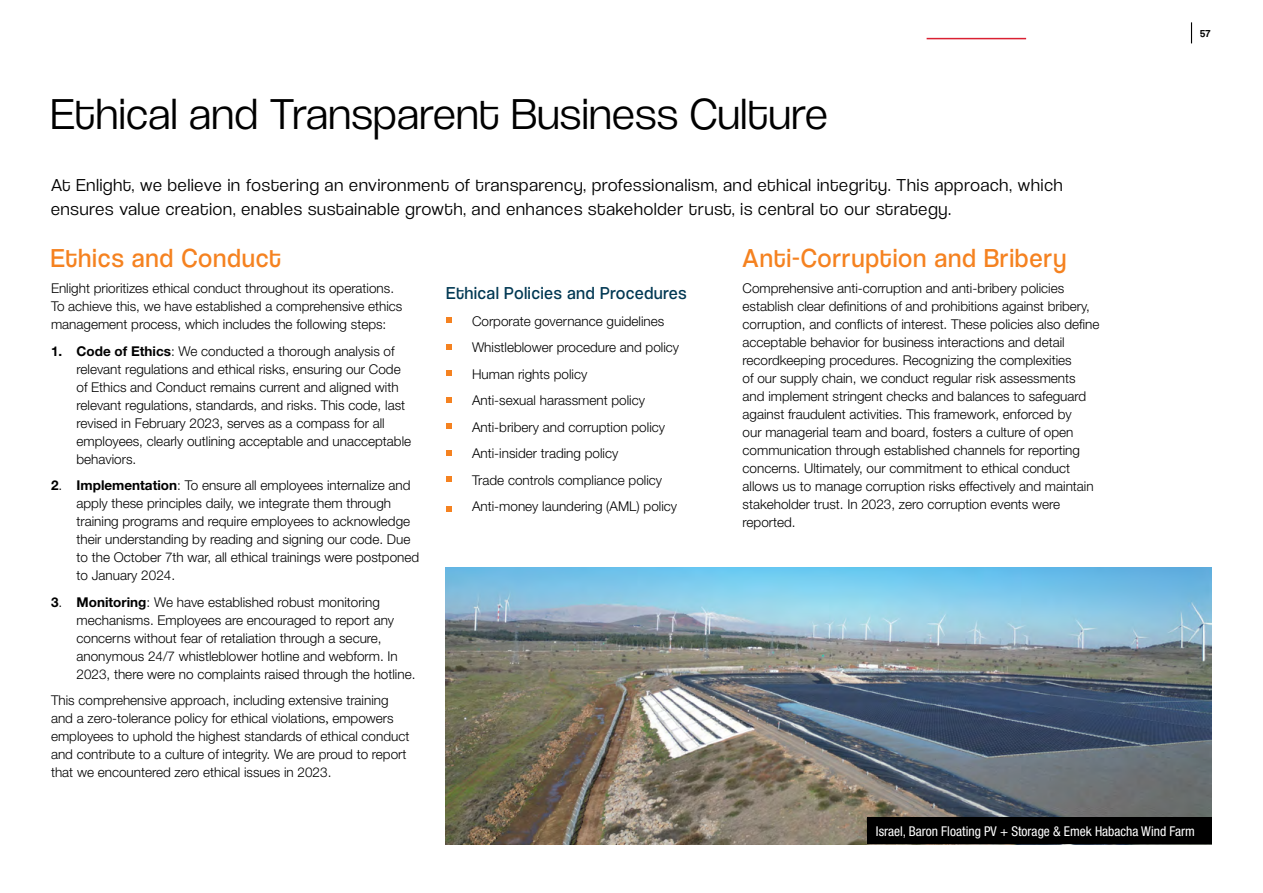
<style>
.page{position:relative;width:1263px;height:893px;background:#fff}
.page>*{position:absolute;margin:0;border:0;box-sizing:border-box;transform-origin:0 0}
.t1{font:45px "Coolvetica Lt";letter-spacing:.02em;color:#000}
.t2{font:27px "Coolvetica Bk";letter-spacing:.05em;color:#f58220;scale:.95 1}
.t3{font:18px/24px "Coolvetica Lt";letter-spacing:.05em;color:#000}
.t4{font:18px "Coolvetica Bk";letter-spacing:.05em;color:#003853;scale:.95 1}
.t5{font:300 13.5px/18px "Helvetica Neue LT Std";color:#000}
.t6{font:condensed 13.5px "Helvetica Neue LT Std";color:#fff}
.t7{font:10.5px "Coolvetica Rg";color:#000}
.s1{font-weight:700}
.s2{font-family:"Adobe Hebrew";font-weight:400}
</style>
<div class="page">
<hr style="left:927px;top:38px;width:99px;height:1px;background:#da2032">
<svg style="left:1191px;top:22px;width:1px;height:21px"></svg>
<svg style="left:446px;top:506px;width:6px;height:5px"></svg>
<svg style="left:446px;top:477px;width:6px;height:5px"></svg>
<svg style="left:446px;top:450px;width:6px;height:5px"></svg>
<svg style="left:446px;top:424px;width:6px;height:5px"></svg>
<svg style="left:446px;top:397px;width:6px;height:5px"></svg>
<svg style="left:446px;top:371px;width:6px;height:5px"></svg>
<svg style="left:446px;top:344px;width:6px;height:5px"></svg>
<svg style="left:446px;top:318px;width:6px;height:5px"></svg>
<img style="left:446px;top:567px;width:766px;height:277px">
<div style="left:867px;top:817px;width:345px;height:27px;background:#000"></div>
<h1 class="t1" style="left:51px;top:88px;width:778px">Ethical and Transparent Business Culture</h1>
<p class="t3" style="left:51px;top:173px;width:1013px">At Enlight, we believe in fostering an environment of transparency, professionalism, and ethical integrity. This approach, which ensures value creation, enables sustainable growth, and enhances stakeholder trust, is central to our strategy.</p>
<h2 class="t2" style="left:51px;top:242px;width:244px">Ethics and Conduct</h2>
<p class="t5" style="left:51px;top:279px;width:353px">Enlight prioritizes ethical conduct throughout its operations.<br>To achieve this, we have established a comprehensive ethics management process, which includes the following steps:</p>
<p class="t5" style="left:77px;top:342px;width:336px;text-indent:-26px"><span class="s1">1. Code of Ethics</span>: We conducted a thorough analysis of relevant regulations and ethical risks, ensuring our Code of Ethics and Conduct remains current and aligned with relevant regulations, standards, and risks. This code, last revised in February 2023, serves as a compass for all employees, clearly outlining acceptable and unacceptable behaviors.</p>
<p class="t5" style="left:77px;top:476px;width:344px;text-indent:-26px"><span class="s1">2</span>. <span class="s1">Implementation</span>: To ensure all employees internalize and apply these principles daily, we integrate them through training programs and require employees to acknowledge their understanding by reading and signing our code. Due to the October 7th war, all ethical trainings were postponed to January 2024.</p>
<p class="t5" style="left:77px;top:593px;width:340px;text-indent:-26px"><span class="s1">3</span>. <span class="s1">Monitoring</span>: We have established robust monitoring mechanisms. Employees are encouraged to report any concerns without fear of retaliation through a secure, anonymous 24/7 whistleblower hotline and webform. In 2023, there were no complaints raised through the hotline.</p>
<p class="t5" style="left:51px;top:691px;width:360px">This comprehensive approach, including extensive training and a zero-tolerance policy for ethical violations<span class="s2">,</span> empowers employees to uphold the highest standards of ethical conduct and contribute to a culture of integrity. We are proud to report that we encountered zero ethical issues in 2023.</p>
<h2 class="t2" style="left:742px;top:242px;width:342px">Anti-Corruption and Bribery</h2>
<p class="t5" style="left:742px;top:279px;width:358px">Comprehensive anti-corruption and anti-bribery policies establish clear defnitions of and prohibitions against bribery, corruption, and conficts of interest. These policies also defne acceptable behavior for business interactions and detail recordkeeping procedures. Recognizing the complexities<br>of our supply chain, we conduct regular risk assessments and implement stringent checks and balances to safeguard against fraudulent activities. This framework, enforced by<br>our managerial team and board, fosters a culture of open communication through established channels for reporting concerns. Ultimately, our commitment to ethical conduct allows us to manage corruption risks effectively and maintain stakeholder trust. In 2023, zero corruption events were reported.</p>
<h3 class="t4" style="left:446px;top:283px;width:254px">Ethical Policies and Procedures</h3>
<p class="t5" style="left:472px;top:308px;width:209px;line-height:26.5px">Corporate governance guidelines<br>Whistleblower procedure and policy<br>Human rights policy<br>Anti-sexual harassment policy<br>Anti-bribery and corruption policy<br>Anti-insider trading policy<br>Trade controls compliance policy<br>Anti-money laundering (AML) policy</p>
<p class="t7" style="left:1200px;top:27px;width:12px">57</p>
<p class="t6" style="left:876px;top:823px;width:320px">Israel, Baron Floating PV + Storage &amp; Emek Habacha Wind Farm</p>
</div>
